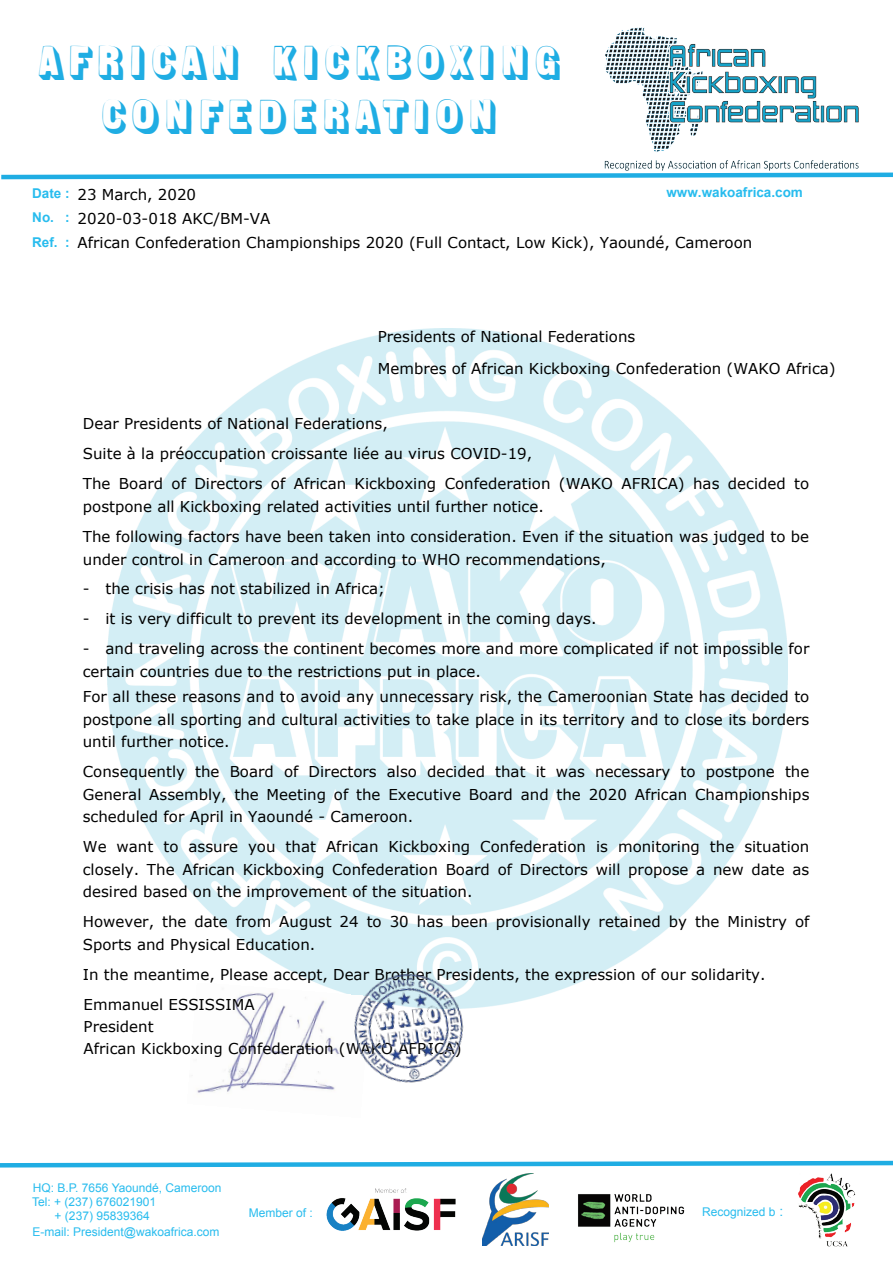
<style>
.page{position:relative;width:893px;height:1263px;background:#fff}
.page>*{position:absolute;margin:0;border:0;box-sizing:border-box;transform-origin:0 0}
.t1{font:40.5px/54px "Sans Serif Shaded";letter-spacing:-.01em;color:#1fade3;text-align:center}
.t2{font:15px/22.5px "Verdana";color:#000}
.t3{font:700 13.5px/24.3px "Arial";color:#28bcee;text-align:justify}
.t4{font:12px/14px "Arial";color:#28bcee}
.s1{font-size:13.5px}
</style>
<div class="page">
<img style="left:604px;top:27px;width:255px;height:143px">
<svg style="left:1px;top:170px;width:892px;height:10px"></svg>
<svg style="left:0;top:1160px;width:893px;height:8px"></svg>
<img style="left:578px;top:1194px;width:107px;height:49px">
<img style="left:798px;top:1173px;width:58px;height:74px">
<img style="left:108px;top:329px;width:680px;height:679px">
<img style="left:326px;top:1188px;width:130px;height:43px">
<img style="left:482px;top:1174px;width:67px;height:71px">
<img style="left:188px;top:983px;width:156px;height:110px">
<img style="left:344px;top:963px;width:130px;height:120px">
<h1 class="t1" style="left:36px;top:38px;width:529px">AFRICAN KICKBOXING<br>CONFEDERATION</h1>
<p class="t3" style="left:32px;top:182px;width:39px">Date :<br>No. :<br>Ref. :</p>
<p class="t2" style="left:78px;top:183px;width:120px">23 March, 2020</p>
<p class="t3" style="left:666px;top:180px;width:138px">www.wakoafrica.com</p>
<p class="t2" style="left:78px;top:206px;width:676px;line-height:24px">2020-03-018 AKC/BM-VA<br>African Confederation Championships 2020 (Full Contact, Low Kick), Yaoundé, Cameroon</p>
<p class="t2" style="left:378px;top:321px;width:459px;line-height:31.5px">Presidents of National Federations<br>Membres of African Kickboxing Confederation (WAKO Africa)</p>
<p class="t2" style="left:83px;top:409px;width:728px;line-height:30px">Dear Presidents of National Federations,<br>Suite à la préoccupation croissante liée au virus COVID-19,<br>The Board of Directors of African Kickboxing Confederation (WAKO AFRICA) has decided to</p>
<p class="t2" style="left:83px;top:491px;width:728px;line-height:30px">postpone all Kickboxing related activities until further notice.<br>The following factors have been taken into consideration. Even if the situation was judged to be</p>
<p class="t2" style="left:83px;top:548px;width:524px">under control in Cameroon and according to WHO recommendations,</p>
<p class="t2" style="left:83px;top:577px;width:304px">- the crisis has not stabilized in Africa;</p>
<p class="t2" style="left:83px;top:607px;width:515px">- it is very difficult to prevent its development in the coming days.</p>
<p class="t2" style="left:83px;top:637px;width:728px">- and traveling across the continent becomes more and more complicated if not impossible for certain countries due to the restrictions put in place.</p>
<p class="t2" style="left:83px;top:685px;width:728px;text-align:justify">For all these reasons and to avoid any unnecessary risk, the Cameroonian State has decided to postpone all sporting and cultural activities to take place in its territory and to close its borders until further notice.</p>
<p class="t2" style="left:83px;top:760px;width:728px;text-align:justify">Consequently the Board of Directors also decided that it was necessary to postpone the General Assembly, the Meeting of the Executive Board and the 2020 African Championships scheduled for April in Yaoundé - Cameroon.</p>
<p class="t2" style="left:83px;top:835px;width:728px;text-align:justify">We want to assure you that African Kickboxing Confederation is monitoring the situation closely. The African Kickboxing Confederation Board of Directors will propose a new date as desired based on the improvement of the situation.</p>
<p class="t2" style="left:83px;top:910px;width:728px">However, the date from August 24 to 30 has been provisionally retained by the Ministry of<br>Sports and Physical Education.</p>
<p class="t2" style="left:83px;top:959px;width:684px;line-height:30.3px">In the meantime, Please accept, Dear Brother Presidents, the expression of our solidarity.<br>Emmanuel ESSISSIMA</p>
<p class="t2" style="left:84px;top:1015px;width:379px;line-height:21.8px">President<br>African Kickboxing Confederation (WAKO AFRICA)</p>
<p class="t4" style="left:32px;top:1181px;width:191px">HQ: B.P. 7656 Yaoundé, Cameroon<br>Tel: + (237) 676021901</p>
<p class="t4" style="left:32px;top:1224px;width:188px">E-mail: President@wakoafrica.com</p>
<p class="t4" style="left:55px;top:1209px;width:97px">+ (237) 95839364</p>
<p class="t4" style="left:702px;top:1205px;width:82px">Recognized b <span class="s1">:</span></p>
<p class="t4" style="left:249px;top:1206px;width:66px">Member of :</p>
</div>
